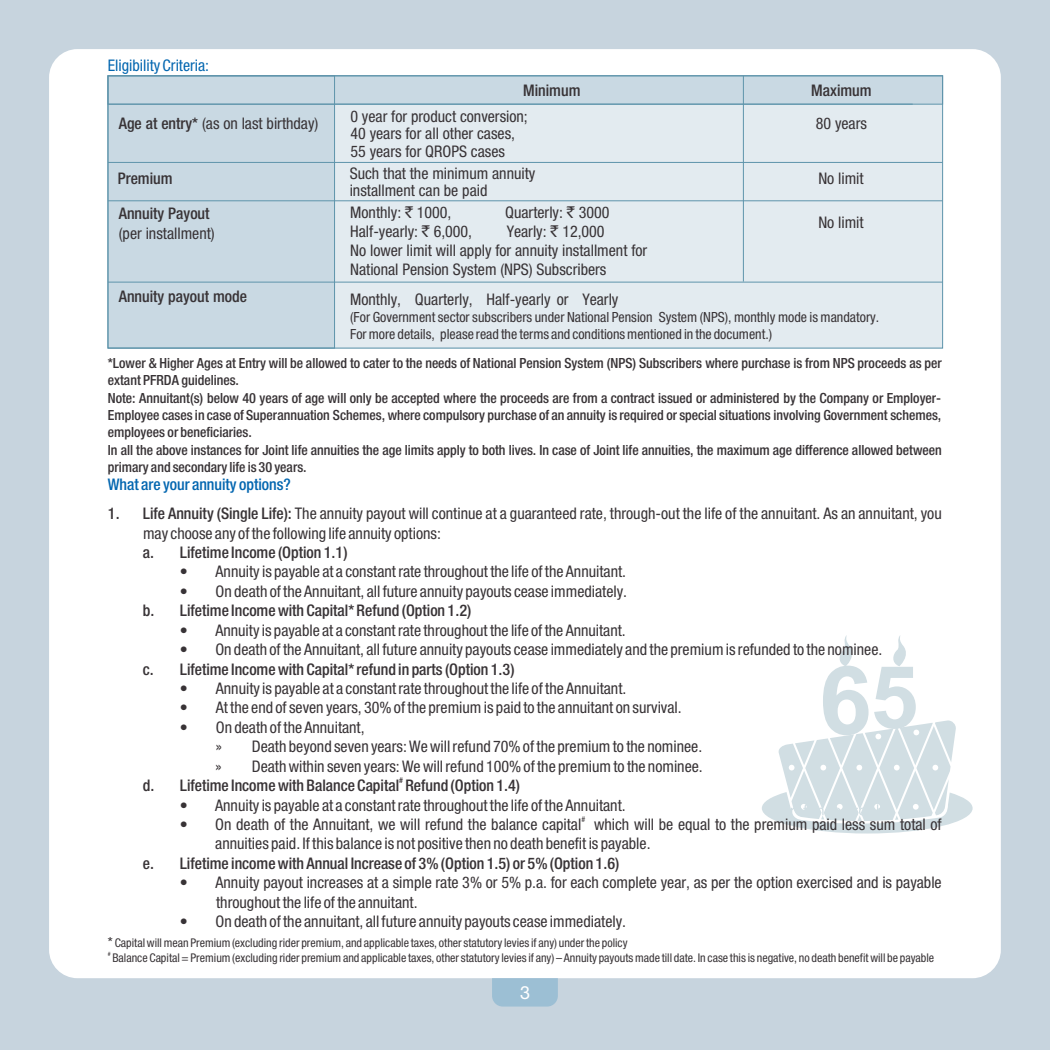
<style>
.page{position:relative;width:1050px;height:1050px;background:#fff}
.page>*{position:absolute;margin:0;border:0;box-sizing:border-box;transform-origin:0 0}
.t1{font:16px/19.4px "Heavenetica Cond 5 SH";color:#383336}
.t2{font:16px "Heavenetica Cond 6 Med SH";color:#383336}
.t3{font:16px "Heavenetica Cond 6 Med SH";color:#0366b0}
.t4{font:16px "Heavenetica Cond 5 SH";color:#0366b0}
.t5{font:14px/17.2px "Heavenetica Cond 6 Med SH";color:#383336}
.t6{font:14px/17px "Heavenetica Cond 5 SH";color:#383336}
.t7{font:12px "Heavenetica Cond 5 SH";color:#383336}
.t8{font:8px "Heavenetica Cond 6 Med SH";color:#383336}
.t9{font:8px "Heavenetica Cond 5 SH";color:#383336}
.t10{font:6px "Heavenetica Cond 5 SH";color:#383336}
.s1{font-family:"Heavenetica Cond 6 Med SH"}
.s2{font-family:"Rupee Foradian"}
.s3{font-size:14px}
</style>
<div class="page">
<div style="left:0;top:0;width:1049px;height:1049px;background:#c7d4de"></div>
<div style="left:49px;top:49px;width:951px;height:929px;background:#fff;border-radius:28px"></div>
<svg style="left:762px;top:635px;width:210px;height:198px"></svg>
<div style="left:108px;top:76px;width:834px;height:273px;background:#e3ebf0"></div>
<div style="left:108px;top:76px;width:834px;height:28px;background:#c9d9e3"></div>
<div style="left:108px;top:76px;width:226px;height:273px;background:#c9d9e3"></div>
<div style="left:107px;top:75px;width:836px;height:30px;border:1px solid #5e94ab"></div>
<hr style="left:108px;top:200px;width:834px;height:1px;background:#5e94ab">
<hr style="left:108px;top:281px;width:834px;height:1px;background:#5e94ab">
<hr style="left:108px;top:162px;width:834px;height:1px;background:#5e94ab">
<hr style="left:743px;top:76px;width:1px;height:205px;background:#5e94ab">
<div style="left:107px;top:75px;width:228px;height:273px;border:1px solid #5e94ab"></div>
<div style="left:492px;top:978px;width:66px;height:28px;background:#9cbfd4"></div>
<p class="t4" style="left:108px;top:55px;width:103px">Eligibility Criteria:</p>
<p class="t1" style="left:119px;top:113px;width:201px"><span class="s1">Age at entry*</span> (as on last birthday)</p>
<p class="t2" style="left:118px;top:168px;width:56px">Premium</p>
<p class="t2" style="left:119px;top:203px;width:92px">Annuity Payout</p>
<p class="t1" style="left:119px;top:223px;width:97px">(per installment)</p>
<p class="t2" style="left:119px;top:286px;width:130px">Annuity payout mode</p>
<p class="t2" style="left:523px;top:80px;width:59px">Minimum</p>
<p class="t2" style="left:811px;top:80px;width:62px">Maximum</p>
<p class="t1" style="left:350px;top:107px;width:179px;line-height:17.4px">0 year for product conversion;<br>40 years for all other cases,<br>55 years for QROPS cases</p>
<p class="t1" style="left:350px;top:164px;width:187px;line-height:17.4px">Such that the minimum annuity installment can be paid</p>
<p class="t1" style="left:350px;top:202px;width:103px">Monthly: <span class="s2">`</span> 1000,</p>
<p class="t1" style="left:505px;top:202px;width:106px">Quarterly: <span class="s2">`</span> 3000</p>
<p class="t1" style="left:350px;top:221px;width:123px">Half-yearly: <span class="s2">`</span> 6,000,</p>
<p class="t1" style="left:815px;top:113px;width:53px">80 years</p>
<p class="t1" style="left:818px;top:168px;width:47px">No limit</p>
<p class="t1" style="left:818px;top:212px;width:47px">No limit</p>
<p class="t1" style="left:350px;top:222px;width:298px;line-height:18.8px;text-indent:156px">Yearly: <span class="s2">`</span> 12,000<br>No lower limit will apply for annuity installment for<br>National Pension System (NPS) Subscribers</p>
<p class="t1" style="left:350px;top:289px;width:270px">Monthly, Quarterly, Half-yearly or Yearly</p>
<p class="t6" style="left:350px;top:308px;width:530px">(For Government sector subscribers under National Pension System (NPS), monthly mode is mandatory.<br>For more details, please read the terms and conditions mentioned in the document.)</p>
<p class="t5" style="left:108px;top:354px;width:835px">*Lower &amp; Higher Ages at Entry will be allowed to cater to the needs of National Pension System (NPS) Subscribers where purchase is from NPS proceeds as per extant PFRDA guidelines.<br>Note: Annuitant(s) below 40 years of age will only be accepted where the proceeds are from a contract issued or administered by the Company or Employer-Employee cases in case of Superannuation Schemes, where compulsory purchase of an annuity is required or special situations involving Government schemes, employees or beneficiaries.<br>In all the above instances for Joint life annuities the age limits apply to both lives. In case of Joint life annuities, the maximum age difference allowed between primary and secondary life is 30 years.</p>
<p class="t3" style="left:108px;top:474px;width:184px">What are your annuity options?</p>
<p class="t1" style="left:143px;top:503px;width:800px;text-indent:-35px"><span class="s1">1. Life Annuity (Single Life):</span> The annuity payout will continue at a guaranteed rate, through-out the life of the annuitant. As an annuitant, you may choose any of the following life annuity options:</p>
<p class="t2" style="left:143px;top:542px;width:206px">a. Lifetime Income (Option 1.1)</p>
<p class="t1" style="left:180px;top:561px;width:447px">• Annuity is payable at a constant rate throughout the life of the Annuitant.</p>
<p class="t1" style="left:180px;top:581px;width:449px">• On death of the Annuitant, all future annuity payouts cease immediately.</p>
<p class="t2" style="left:143px;top:600px;width:330px">b. Lifetime Income with Capital* Refund (Option 1.2)</p>
<p class="t1" style="left:180px;top:619px;width:447px">• Annuity is payable at a constant rate throughout the life of the Annuitant.</p>
<p class="t1" style="left:180px;top:639px;width:704px">• On death of the Annuitant, all future annuity payouts cease immediately and the premium is refunded to the nominee.</p>
<p class="t2" style="left:143px;top:658px;width:373px">c. Lifetime Income with Capital* refund in parts (Option 1.3)</p>
<p class="t1" style="left:180px;top:678px;width:448px">• Annuity is payable at a constant rate throughout the life of the Annuitant.</p>
<p class="t1" style="left:180px;top:697px;width:503px">• At the end of seven years, 30% of the premium is paid to the annuitant on survival.</p>
<p class="t1" style="left:215px;top:716px;width:488px;text-indent:-36px">• On death of the Annuitant,<br>» Death beyond seven years: We will refund 70% of the premium to the nominee. » Death within seven years: We will refund 100% of the premium to the nominee.</p>
<p class="t8" style="left:399px;top:775px;width:5px">#</p>
<p class="t2" style="left:143px;top:775px;width:379px">d. Lifetime Income with Balance Capital Refund (Option 1.4)</p>
<p class="t1" style="left:180px;top:794px;width:447px">• Annuity is payable at a constant rate throughout the life of the Annuitant.</p>
<p class="t9" style="left:581px;top:814px;width:5px">#</p>
<p class="t1" style="left:215px;top:814px;width:728px;text-indent:-35px">• On death of the Annuitant, we will refund the balance capital which will be equal to the premium paid less sum total of annuities paid. If this balance is not positive then no death benefit is payable.</p>
<p class="t2" style="left:143px;top:852px;width:478px">e. Lifetime income with Annual Increase of 3% (Option 1.5) or 5% (Option 1.6)</p>
<p class="t1" style="left:216px;top:872px;width:727px;text-indent:-36px">• Annuity payout increases at a simple rate 3% or 5% p.a. for each complete year, as per the option exercised and is payable throughout the life of the annuitant.</p>
<p class="t1" style="left:180px;top:911px;width:448px">• On death of the annuitant, all future annuity payouts cease immediately.</p>
<p class="t7" style="left:108px;top:934px;width:521px"><span class="s3">*</span> Capital will mean Premium (excluding rider premium, and applicable taxes, other statutory levies if any) under the policy</p>
<p class="t10" style="left:108px;top:949px;width:4px">#</p>
<p class="t7" style="left:112px;top:949px;width:823px">Balance Capital = Premium (excluding rider premium and applicable taxes, other statutory levies if any) – Annuity payouts made till date. In case this is negative, no death benefit will be payable</p>
</div>
